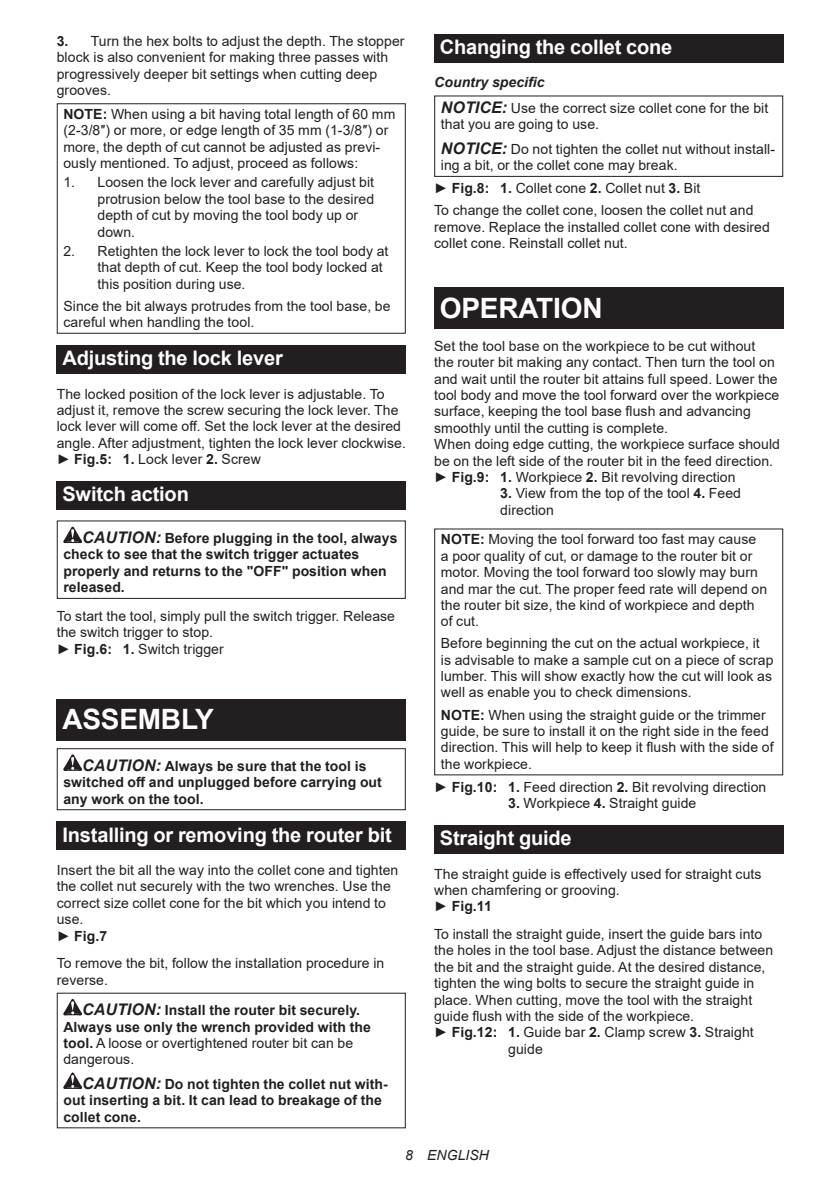
<style>
.page{position:relative;width:840px;height:1191px;background:#fff}
.page>*{position:absolute;margin:0;border:0;box-sizing:border-box;transform-origin:0 0}
.t1{font:700 28px "Arial";letter-spacing:-.01em;color:#fff}
.t2{font:700 20px "Arial";letter-spacing:-.01em;color:#fff}
.t3{font:14px/16.4px "Arial";letter-spacing:.005em;color:#231f20}
.t4{font:700 14px/16.4px "Arial";letter-spacing:.005em;color:#231f20}
.t5{font:italic 14px "Arial";letter-spacing:.005em;color:#231f20}
.s1{font-weight:700}
.s2{font-style:italic;font-size:16px}
.s3{font-weight:400}
.s4{font-weight:700;font-style:italic}
.s5{font-weight:700;font-style:italic;font-size:16px}
</style>
<div class="page">
<div style="left:57px;top:103px;width:348px;height:231px;border:1px solid #231f20"></div>
<div style="left:57px;top:345px;width:348px;height:28px;background:#231f20"></div>
<div style="left:57px;top:481px;width:348px;height:28px;background:#231f20"></div>
<svg style="left:63px;top:526px;width:19px;height:17px"></svg>
<div style="left:57px;top:520px;width:348px;height:79px;border:1px solid #231f20"></div>
<div style="left:57px;top:699px;width:348px;height:41px;background:#231f20"></div>
<svg style="left:63px;top:754px;width:19px;height:17px"></svg>
<div style="left:57px;top:748px;width:348px;height:62px;border:1px solid #231f20"></div>
<div style="left:57px;top:821px;width:348px;height:29px;background:#231f20"></div>
<svg style="left:63px;top:999px;width:19px;height:16px"></svg>
<svg style="left:63px;top:1072px;width:19px;height:16px"></svg>
<div style="left:434px;top:34px;width:348px;height:29px;background:#231f20"></div>
<div style="left:434px;top:95px;width:348px;height:82px;border:1px solid #231f20"></div>
<div style="left:434px;top:288px;width:348px;height:41px;background:#231f20"></div>
<div style="left:434px;top:825px;width:348px;height:28px;background:#231f20"></div>
<p class="t3" style="left:57px;top:33px;width:349px"><span class="s1">3.</span> Turn the hex bolts to adjust the depth. The stopper block is also convenient for making three passes with progressively deeper bit settings when cutting deep grooves.</p>
<p class="t3" style="left:63px;top:106px;width:333px"><span class="s1">NOTE:</span> When using a bit having total length of 60 mm (2-3/8″) or more, or edge length of 35 mm (1-3/8″) or more, the depth of cut cannot be adjusted as previ&shy;ously mentioned. To adjust, proceed as follows:</p>
<p class="t3" style="left:97px;top:174px;width:278px;text-indent:-34px">1. Loosen the lock lever and carefully adjust bit protrusion below the tool base to the desired depth of cut by moving the tool body up or down.</p>
<p class="t3" style="left:97px;top:243px;width:292px;text-indent:-34px">2. Retighten the lock lever to lock the tool body at that depth of cut. Keep the tool body locked at this position during use.</p>
<p class="t3" style="left:63px;top:297px;width:328px">Since the bit always protrudes from the tool base, be careful when handling the tool.</p>
<h2 class="t2" style="left:62px;top:344px;width:222px">Adjusting the lock lever</h2>
<p class="t3" style="left:57px;top:385px;width:350px">The locked position of the lock lever is adjustable. To adjust it, remove the screw securing the lock lever. The lock lever will come off. Set the lock lever at the desired angle. After adjustment, tighten the lock lever clockwise. ► <span class="s1">Fig.5: 1.</span> Lock lever <span class="s1">2.</span> Screw</p>
<h2 class="t2" style="left:62px;top:480px;width:128px">Switch action</h2>
<p class="t4" style="left:63px;top:530px;width:335px;text-indent:19px"><span class="s2">CAUTION:</span> Before plugging in the tool, always check to see that the switch trigger actuates properly and returns to the "OFF" position when released.</p>
<p class="t3" style="left:57px;top:608px;width:339px">To start the tool, simply pull the switch trigger. Release the switch trigger to stop.<br>► <span class="s1">Fig.6: 1.</span> Switch trigger</p>
<h1 class="t1" style="left:62px;top:699px;width:153px">ASSEMBLY</h1>
<p class="t4" style="left:63px;top:758px;width:320px;text-indent:19px"><span class="s2">CAUTION:</span> Always be sure that the tool is switched off and unplugged before carrying out any work on the tool.</p>
<h2 class="t2" style="left:62px;top:820px;width:331px">Installing or removing the router bit</h2>
<p class="t3" style="left:57px;top:861px;width:343px">Insert the bit all the way into the collet cone and tighten the collet nut securely with the two wrenches. Use the correct size collet cone for the bit which you intend to use.<br>► <span class="s1">Fig.7</span></p>
<p class="t3" style="left:57px;top:955px;width:329px">To remove the bit, follow the installation procedure in reverse.</p>
<p class="t4" style="left:63px;top:1002px;width:309px;text-indent:19px"><span class="s2">CAUTION:</span> Install the router bit securely.<br>Always use only the wrench provided with the tool. <span class="s3">A loose or overtightened router bit can be dangerous.</span></p>
<p class="t4" style="left:63px;top:1076px;width:325px;text-indent:19px"><span class="s2">CAUTION:</span> Do not tighten the collet nut with&shy;out inserting a bit. It can lead to breakage of the collet cone.</p>
<h2 class="t2" style="left:439px;top:33px;width:234px">Changing the collet cone</h2>
<p class="t3" style="left:440px;top:70px;width:329px;line-height:25.6px;text-indent:-7px"><span class="s4">Country specific<br></span><span class="s5">NOTICE:</span> Use the correct size collet cone for the bit</p>
<p class="t3" style="left:440px;top:112px;width:335px;line-height:24.4px">that you are going to use.<br><span class="s5">NOTICE:</span> Do not tighten the collet nut without install-</p>
<p class="t3" style="left:434px;top:154px;width:320px;line-height:22.6px;text-indent:7px">ing a bit, or the collet cone may break.<br>► <span class="s1">Fig.8: 1.</span> Collet cone <span class="s1">2.</span> Collet nut <span class="s1">3.</span> Bit<br>To change the collet cone, loosen the collet nut and</p>
<p class="t3" style="left:434px;top:218px;width:337px">remove. Replace the installed collet cone with desired collet cone. Reinstall collet nut.</p>
<h1 class="t1" style="left:439px;top:288px;width:164px">OPERATION</h1>
<p class="t3" style="left:434px;top:338px;width:347px">Set the tool base on the workpiece to be cut without<br>the router bit making any contact. Then turn the tool on and wait until the router bit attains full speed. Lower the tool body and move the tool forward over the workpiece surface, keeping the tool base flush and advancing smoothly until the cutting is complete.<br>When doing edge cutting, the workpiece surface should be on the left side of the router bit in the feed direction. ► <span class="s1">Fig.9: 1.</span> Workpiece <span class="s1">2.</span> Bit revolving direction</p>
<p class="t3" style="left:500px;top:485px;width:242px"><span class="s1">3.</span> View from the top of the tool <span class="s1">4.</span> Feed direction</p>
<p class="t3" style="left:440px;top:531px;width:328px"><span class="s1">NOTE:</span> Moving the tool forward too fast may cause a poor quality of cut, or damage to the router bit or motor. Moving the tool forward too slowly may burn and mar the cut. The proper feed rate will depend on the router bit size, the kind of workpiece and depth of cut.</p>
<p class="t3" style="left:440px;top:635px;width:334px">Before beginning the cut on the actual workpiece, it is advisable to make a sample cut on a piece of scrap lumber. This will show exactly how the cut will look as well as enable you to check dimensions.</p>
<p class="t3" style="left:440px;top:706px;width:334px"><span class="s1">NOTE:</span> When using the straight guide or the trimmer guide, be sure to install it on the right side in the feed direction. This will help to keep it flush with the side of the workpiece.</p>
<p class="t3" style="left:434px;top:778px;width:333px">► <span class="s1">Fig.10: 1.</span> Feed direction <span class="s1">2.</span> Bit revolving direction</p>
<p class="t3" style="left:508px;top:795px;width:190px"><span class="s1">3.</span> Workpiece <span class="s1">4.</span> Straight guide</p>
<h2 class="t2" style="left:439px;top:824px;width:133px">Straight guide</h2>
<p class="t3" style="left:434px;top:865px;width:328px">The straight guide is effectively used for straight cuts when chamfering or grooving.<br>► <span class="s1">Fig.11</span></p>
<p class="t3" style="left:434px;top:926px;width:329px">To install the straight guide, insert the guide bars into</p>
<p class="t3" style="left:434px;top:942px;width:340px">the holes in the tool base. Adjust the distance between</p>
<p class="t3" style="left:434px;top:958px;width:332px">the bit and the straight guide. At the desired distance,</p>
<p class="t3" style="left:434px;top:975px;width:321px">tighten the wing bolts to secure the straight guide in</p>
<p class="t3" style="left:434px;top:991px;width:319px">place. When cutting, move the tool with the straight</p>
<p class="t3" style="left:434px;top:1007px;width:261px">guide flush with the side of the workpiece.</p>
<p class="t3" style="left:434px;top:1024px;width:321px">► <span class="s1">Fig.12: 1.</span> Guide bar <span class="s1">2.</span> Clamp screw <span class="s1">3.</span> Straight</p>
<p class="t3" style="left:508px;top:1040px;width:36px">guide</p>
<p class="t5" style="left:405px;top:1146px;width:85px">8 ENGLISH</p>
</div>
